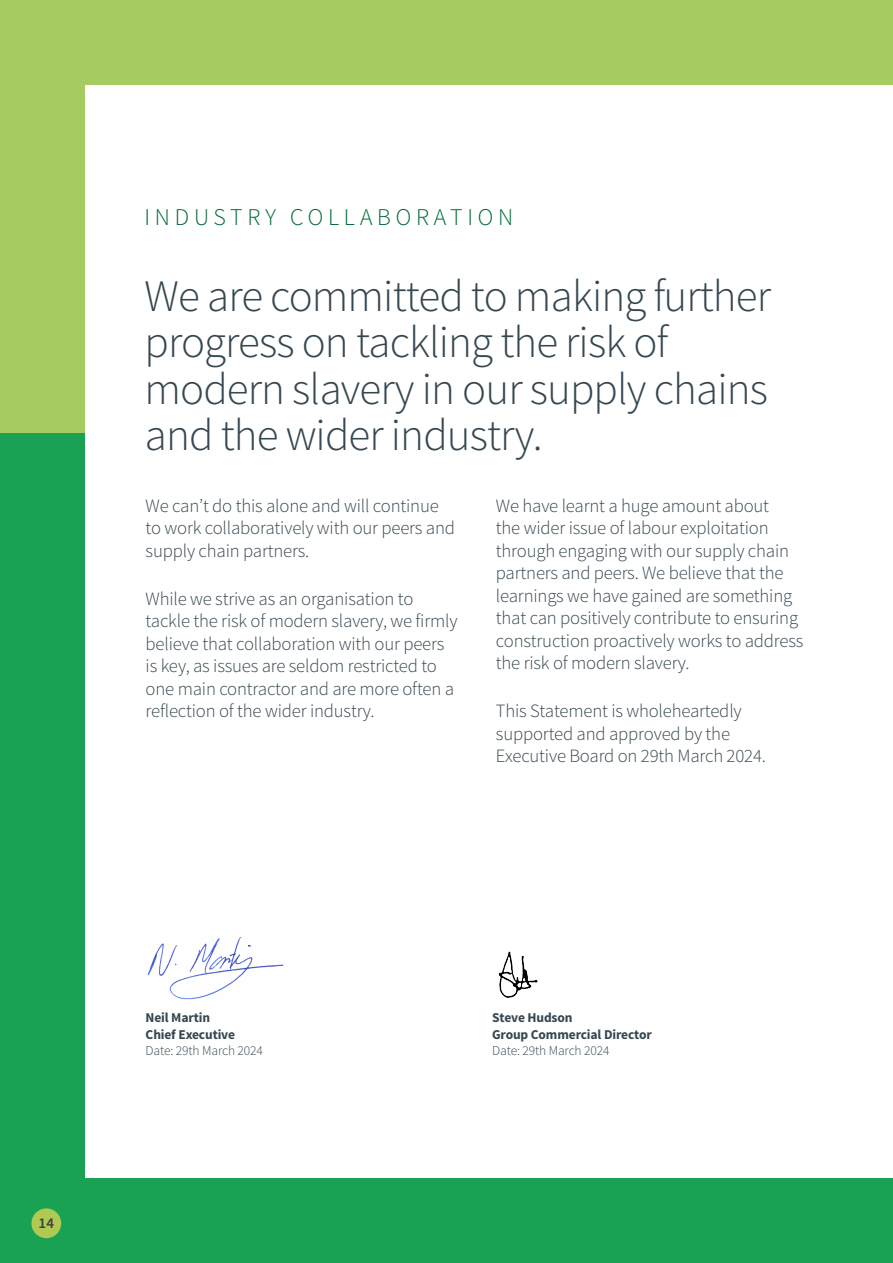
<style>
.page{position:relative;width:893px;height:1263px;background:#fff}
.page>*{position:absolute;margin:0;border:0;box-sizing:border-box;transform-origin:0 0}
.t1{font:300 45px/46.5px "Source Sans Pro";letter-spacing:-.02em;color:#354750}
.t2{font:300 24px "Source Sans Pro";letter-spacing:.2em;color:#006a35}
.t3{font:300 18.75px/22.5px "Source Sans Pro";letter-spacing:-.01em;color:#354750}
.Page_Number{font:600 15px "Source Sans Pro";color:#3e3e3f}
.t4{font:700 13.5px/16.5px "Source Sans Pro";letter-spacing:-.01em;color:#354750}
.s1{font-weight:300}
</style>
<div class="page">
<div style="left:0;top:0;width:893px;height:1078px;background:#a6cb61"></div>
<div style="left:0;top:434px;width:893px;height:829px;background:#19a254"></div>
<div style="left:85px;top:85px;width:808px;height:1093px;background:#fff"></div>
<hr style="left:892px;top:85px;width:1px;height:1093px;background:#d1d2d4">
<div style="left:31px;top:1208px;width:30px;height:30px;background:#b0c952;border-radius:50%"></div>
<img style="left:498px;top:951px;width:40px;height:47px">
<img style="left:147px;top:937px;width:137px;height:63px">
<p class="t2" style="left:145px;top:202px;width:370px">INDUSTRY COLLABORATION</p>
<p class="t1" style="left:145px;top:273px;width:628px">We are committed to making further progress on tackling the risk of modern slavery in our supply chains and the wider industry.</p>
<p class="t3" style="left:146px;top:494px;width:311px">We can’t do this alone and will continue to work collaboratively with our peers and supply chain partners.</p>
<p class="t3" style="left:146px;top:587px;width:313px">While we strive as an organisation to tackle the risk of modern slavery, we firmly believe that collaboration with our peers is key, as issues are seldom restricted to one main contractor and are more often a reflection of the wider industry.</p>
<p class="t3" style="left:496px;top:494px;width:309px">We have learnt a huge amount about<br>the wider issue of labour exploitation through engaging with our supply chain partners and peers. We believe that the learnings we have gained are something that can positively contribute to ensuring construction proactively works to address the risk of modern slavery.</p>
<p class="t3" style="left:496px;top:700px;width:271px">This Statement is wholeheartedly supported and approved by the<br>Executive Board on 29th March 2024.</p>
<p class="Page_Number" style="left:39px;top:1213px;width:17px">14</p>
<p class="t4" style="left:146px;top:1010px;width:119px">Neil Martin<br>Chief Executive<br><span class="s1">Date: 29th March 2024</span></p>
<p class="t4" style="left:492px;top:1010px;width:161px">Steve Hudson<br>Group Commercial Director<br><span class="s1">Date: 29th March 2024</span></p>
</div>
